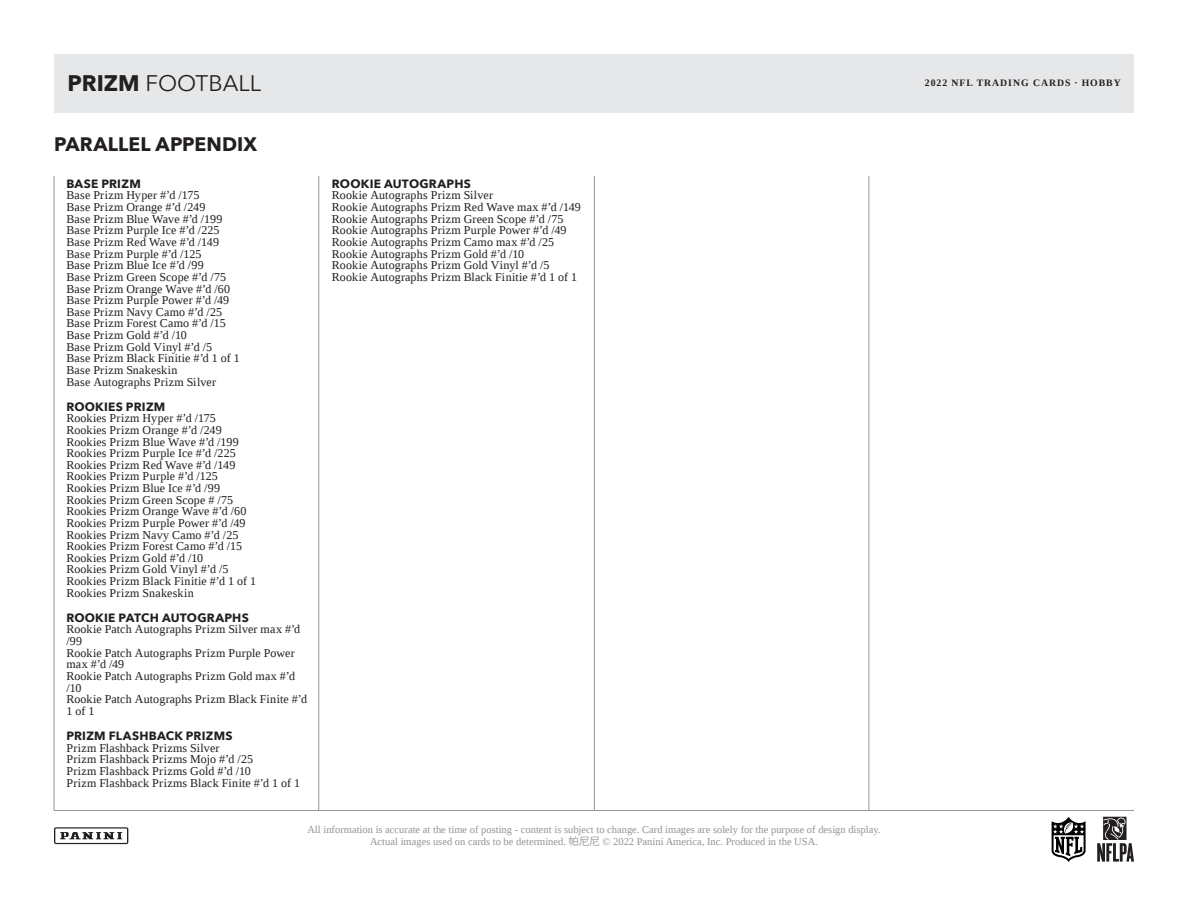
<style>
.page{position:relative;width:1188px;height:918px;background:#fff}
.page>*{position:absolute;margin:0;border:0;box-sizing:border-box;transform-origin:0 0}
.t1{font:22.5px "Avenir Next";color:#231f20}
.t2{font:700 19.5px "Avenir Next";letter-spacing:.005em;color:#231f20}
.t3{font:12px/11.7px "Liberation Serif";letter-spacing:.015em;color:#231f20}
.t4{font:700 12px "Avenir Next";letter-spacing:.02em;color:#231f20}
.t5{font:10.5px/12.6px "Liberation Serif";color:#939598;text-align:center}
.t6{font:700 9.75px "Liberation Serif";letter-spacing:.1em;color:#231f20}
.s1{font-weight:700}
.s2{font-family:"Koz Go Pr 6 N"}
</style>
<div class="page">
<hr style="left:54px;top:810px;width:1080px;height:1px;background:#939598">
<svg style="left:54px;top:827px;width:74px;height:17px"></svg>
<svg style="left:1097px;top:817px;width:37px;height:45px"></svg>
<svg style="left:1051px;top:817px;width:35px;height:45px"></svg>
<div style="left:54px;top:54px;width:1080px;height:58px;background:#e6e7e9"></div>
<hr style="left:594px;top:176px;width:1px;height:634px;background:#939598">
<hr style="left:868px;top:176px;width:1px;height:634px;background:#939598">
<hr style="left:318px;top:176px;width:1px;height:634px;background:#939598">
<hr style="left:54px;top:176px;width:1px;height:635px;background:#939598">
<p class="t1" style="left:68px;top:64px;width:195px"><span class="s1">PRIZM</span> FOOTBALL</p>
<p class="t6" style="left:925px;top:77px;width:198px">2022 NFL TRADING CARDS · HOBBY</p>
<p class="t2" style="left:54px;top:128px;width:205px">PARALLEL APPENDIX</p>
<p class="t4" style="left:66px;top:173px;width:76px">BASE PRIZM</p>
<p class="t3" style="left:66px;top:190px;width:175px">Base Prizm Hyper #’d /175<br>Base Prizm Orange #’d /249<br>Base Prizm Blue Wave #’d /199<br>Base Prizm Purple Ice #’d /225<br>Base Prizm Red Wave #’d /149<br>Base Prizm Purple #’d /125<br>Base Prizm Blue Ice #’d /99<br>Base Prizm Green Scope #’d /75<br>Base Prizm Orange Wave #’d /60<br>Base Prizm Purple Power #’d /49<br>Base Prizm Navy Camo #’d /25<br>Base Prizm Forest Camo #’d /15<br>Base Prizm Gold #’d /10<br>Base Prizm Gold Vinyl #’d /5<br>Base Prizm Black Finitie #’d 1 of 1<br>Base Prizm Snakeskin<br>Base Autographs Prizm Silver</p>
<p class="t4" style="left:66px;top:396px;width:101px">ROOKIES PRIZM</p>
<p class="t3" style="left:66px;top:412px;width:191px">Rookies Prizm Hyper #’d /175<br>Rookies Prizm Orange #’d /249<br>Rookies Prizm Blue Wave #’d /199<br>Rookies Prizm Purple Ice #’d /225<br>Rookies Prizm Red Wave #’d /149<br>Rookies Prizm Purple #’d /125<br>Rookies Prizm Blue Ice #’d /99<br>Rookies Prizm Green Scope # /75<br>Rookies Prizm Orange Wave #’d /60<br>Rookies Prizm Purple Power #’d /49<br>Rookies Prizm Navy Camo #’d /25<br>Rookies Prizm Forest Camo #’d /15<br>Rookies Prizm Gold #’d /10<br>Rookies Prizm Gold Vinyl #’d /5<br>Rookies Prizm Black Finitie #’d 1 of 1<br>Rookies Prizm Snakeskin</p>
<p class="t4" style="left:66px;top:607px;width:184px">ROOKIE PATCH AUTOGRAPHS</p>
<p class="t3" style="left:66px;top:624px;width:242px">Rookie Patch Autographs Prizm Silver max #’d /99<br>Rookie Patch Autographs Prizm Purple Power max #’d /49<br>Rookie Patch Autographs Prizm Gold max #’d /10<br>Rookie Patch Autographs Prizm Black Finite #’d<br>1 of 1</p>
<p class="t4" style="left:66px;top:725px;width:168px">PRIZM FLASHBACK PRIZMS</p>
<p class="t3" style="left:66px;top:742px;width:235px">Prizm Flashback Prizms Silver<br>Prizm Flashback Prizms Mojo #’d /25<br>Prizm Flashback Prizms Gold #’d /10<br>Prizm Flashback Prizms Black Finite #’d 1 of 1</p>
<p class="t4" style="left:332px;top:173px;width:140px">ROOKIE AUTOGRAPHS</p>
<p class="t3" style="left:332px;top:190px;width:163px">Rookie Autographs Prizm Silver</p>
<p class="t3" style="left:332px;top:201px;width:250px">Rookie Autographs Prizm Red Wave max #’d /149</p>
<p class="t3" style="left:332px;top:213px;width:233px">Rookie Autographs Prizm Green Scope #’d /75</p>
<p class="t3" style="left:332px;top:224px;width:236px">Rookie Autographs Prizm Purple Power #’d /49</p>
<p class="t3" style="left:332px;top:236px;width:224px">Rookie Autographs Prizm Camo max #’d /25</p>
<p class="t3" style="left:332px;top:248px;width:194px">Rookie Autographs Prizm Gold #’d /10</p>
<p class="t3" style="left:332px;top:259px;width:219px">Rookie Autographs Prizm Gold Vinyl #’d /5</p>
<p class="t3" style="left:332px;top:271px;width:247px">Rookie Autographs Prizm Black Finitie #’d 1 of 1</p>
<p class="t5" style="left:307px;top:823px;width:575px">All information is accurate at the time of posting - content is subject to change. Card images are solely for the purpose of design display.<br>Actual images used on cards to be determined. <span class="s2">帕尼尼</span> © 2022 Panini America, Inc. Produced in the USA.</p>
</div>
